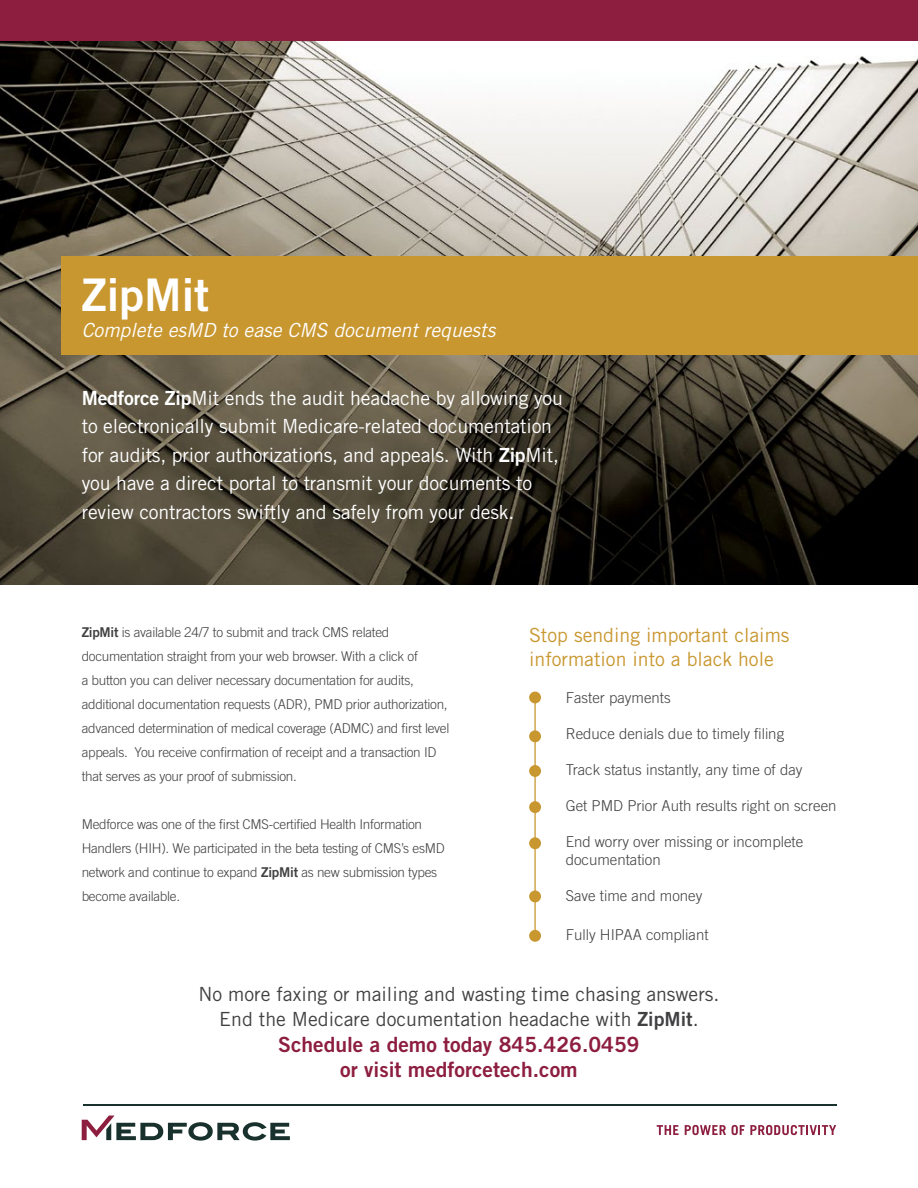
<style>
.page{position:relative;width:918px;height:1188px;background:#fff}
.page>*{position:absolute;margin:0;border:0;box-sizing:border-box;transform-origin:0 0}
.t1{font:45px "Trade Gothic Bold Two";color:#fff}
.t2{font:21px/25.5px "Trade Gothic Bold Two";color:#8d1e40;text-align:center}
.t3{font:19.5px/28.5px "Trade Gothic";letter-spacing:-.01em;color:#fff}
.t4{font:19.5px/25.5px "Trade Gothic";color:#414042;text-align:center}
.t5{font:19.5px/24px "Trade Gothic";color:#c99730}
.t6{font:italic 19.5px "Trade Gothic";color:#fff}
.t7{font:300 15px/18px "Trade Gothic";color:#414042}
.t8{font:300 13.5px/24px "Trade Gothic";letter-spacing:-.02em;color:#414042}
.s1{font-family:"Trade Gothic Bold Two"}
.s2{font-family:"Trade Gothic Bold Two";font-weight:400}
</style>
<div class="page">
<img style="left:0;top:41px;width:918px;height:544px">
<svg style="left:657px;top:1125px;width:22px;height:10px"></svg>
<svg style="left:685px;top:1125px;width:41px;height:10px"></svg>
<svg style="left:732px;top:1125px;width:104px;height:10px"></svg>
<svg style="left:82px;top:1116px;width:208px;height:25px"></svg>
<hr style="left:83px;top:1104px;width:753px;height:2px;background:#19312d">
<div style="left:0;top:0;width:918px;height:41px;background:#8d1e40"></div>
<div style="left:61px;top:257px;width:857px;height:98px;background:#c99730"></div>
<div style="left:529px;top:692px;width:12px;height:11px;background:#c99730;border-radius:50%"></div>
<div style="left:529px;top:730px;width:12px;height:12px;background:#c99730;border-radius:50%"></div>
<div style="left:529px;top:765px;width:12px;height:12px;background:#c99730;border-radius:50%"></div>
<div style="left:529px;top:801px;width:12px;height:12px;background:#c99730;border-radius:50%"></div>
<div style="left:529px;top:837px;width:12px;height:12px;background:#c99730;border-radius:50%"></div>
<div style="left:529px;top:891px;width:12px;height:11px;background:#c99730;border-radius:50%"></div>
<div style="left:529px;top:930px;width:12px;height:12px;background:#c99730;border-radius:50%"></div>
<svg style="left:534px;top:703px;width:2px;height:227px"></svg>
<h1 class="t1" style="left:82px;top:267px;width:129px">ZipMit</h1>
<h3 class="t6" style="left:82px;top:318px;width:415px">Complete esMD to ease CMS document requests</h3>
<p class="t3" style="left:82px;top:383px;width:483px"><span class="s1">Medforce Zip</span>Mit ends the audit headache by allowing you to electronically submit Medicare-related documentation for audits, prior authorizations, and appeals. With <span class="s1">Zip</span>Mit, you have a direct portal to transmit your documents to review contractors swiftly and safely from your desk.</p>
<p class="t8" style="left:82px;top:620px;width:369px"><span class="s2">ZipMit</span> is available 24/7 to submit and track CMS related documentation straight from your web browser. With a click of<br>a button you can deliver necessary documentation for audits, additional documentation requests (ADR), PMD prior authorization, advanced determination of medical coverage (ADMC) and first level appeals. You receive confirmation of receipt and a transaction ID that serves as your proof of submission.</p>
<p class="t8" style="left:82px;top:812px;width:365px">Medforce was one of the first CMS-certified Health Information Handlers (HIH). We participated in the beta testing of CMS’s esMD network and continue to expand <span class="s2">ZipMit</span> as new submission types become available.</p>
<h3 class="t5" style="left:529px;top:622px;width:262px">Stop sending important claims information into a black hole</h3>
<p class="t7" style="left:566px;top:689px;width:106px">Faster payments</p>
<p class="t7" style="left:566px;top:725px;width:220px">Reduce denials due to timely filing</p>
<p class="t7" style="left:566px;top:761px;width:238px">Track status instantly, any time of day</p>
<p class="t7" style="left:566px;top:797px;width:272px">Get PMD Prior Auth results right on screen</p>
<p class="t7" style="left:566px;top:833px;width:239px">End worry over missing or incomplete documentation</p>
<p class="t7" style="left:566px;top:887px;width:138px">Save time and money</p>
<p class="t7" style="left:566px;top:926px;width:144px">Fully HIPAA compliant</p>
<h3 class="t4" style="left:199px;top:981px;width:522px">No more faxing or mailing and wasting time chasing answers.<br>End the Medicare documentation headache with <span class="s1">ZipMit</span>.</h3>
<h2 class="t2" style="left:278px;top:1031px;width:363px">Schedule a demo today 845.426.0459 or visit medforcetech.com</h2>
</div>
